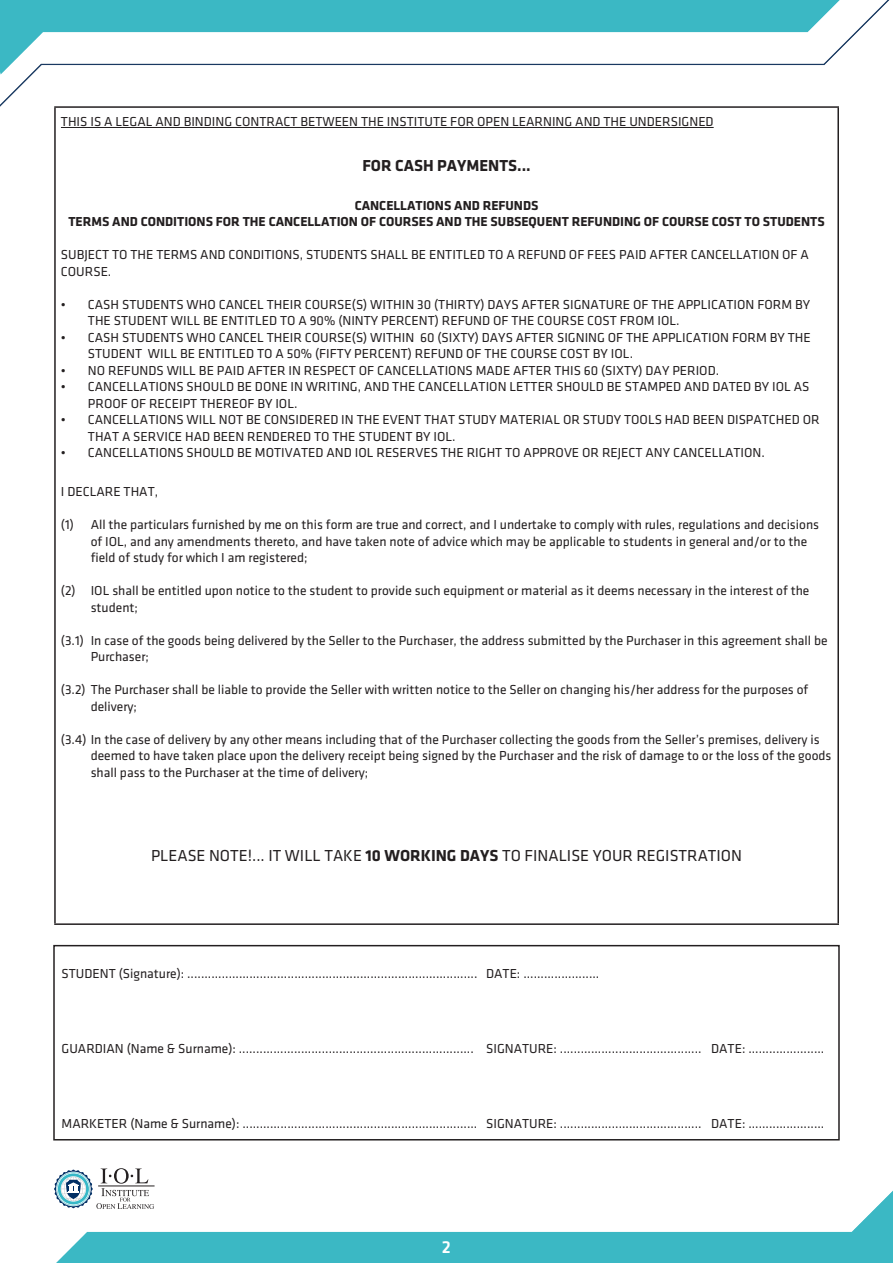
<style>
.page{position:relative;width:893px;height:1263px;background:#fff}
.page>*{position:absolute;margin:0;border:0;box-sizing:border-box;transform-origin:0 0}
.t1{font:500 18px "Klavika";color:#fff}
.t2{font:16.5px "Klavika";color:#231f20}
.t3{font:700 16.5px "Klavika";color:#231f20}
.t4{font:13.5px/16.5px "Klavika";color:#231f20}
.t5{font:700 13.5px "Klavika";color:#231f20}
.s1{font-weight:700}
</style>
<div class="page">
<img style="left:0;top:0;width:893px;height:1263px">
<svg style="left:54px;top:1168px;width:100px;height:41px"></svg>
<hr style="left:98px;top:1186px;width:57px;height:1px;background:#231f20">
<hr style="left:837px;top:108px;width:2px;height:815px;background:#231f20">
<hr style="left:54px;top:106px;width:785px;height:2px;background:#231f20">
<hr style="left:54px;top:108px;width:2px;height:815px;background:#231f20">
<hr style="left:54px;top:923px;width:785px;height:2px;background:#231f20">
<hr style="left:61px;top:127px;width:653px;height:1px;background:#231f20">
<div style="left:53px;top:945px;width:787px;height:195px;border:2px solid #231f20"></div>
<p class="t4" style="left:61px;top:113px;width:654px">THIS IS A LEGAL AND BINDING CONTRACT BETWEEN THE INSTITUTE FOR OPEN LEARNING AND THE UNDERSIGNED</p>
<p class="t3" style="left:362px;top:156px;width:170px">FOR CASH PAYMENTS...</p>
<p class="t5" style="left:355px;top:198px;width:185px">CANCELLATIONS AND REFUNDS</p>
<p class="t5" style="left:68px;top:214px;width:758px">TERMS AND CONDITIONS FOR THE CANCELLATION OF COURSES AND THE SUBSEQUENT REFUNDING OF COURSE COST TO STUDENTS</p>
<p class="t4" style="left:61px;top:247px;width:749px">SUBJECT TO THE TERMS AND CONDITIONS, STUDENTS SHALL BE ENTITLED TO A REFUND OF FEES PAID AFTER CANCELLATION OF A<br>COURSE.</p>
<p class="t4" style="left:88px;top:296px;width:724px;text-indent:-27px">• CASH STUDENTS WHO CANCEL THEIR COURSE(S) WITHIN 30 (THIRTY) DAYS AFTER SIGNATURE OF THE APPLICATION FORM BY<br>THE STUDENT WILL BE ENTITLED TO A 90% (NINTY PERCENT) REFUND OF THE COURSE COST FROM IOL.</p>
<p class="t4" style="left:88px;top:329px;width:724px;text-indent:-27px">• CASH STUDENTS WHO CANCEL THEIR COURSE(S) WITHIN 60 (SIXTY) DAYS AFTER SIGNING OF THE APPLICATION FORM BY THE<br>STUDENT WILL BE ENTITLED TO A 50% (FIFTY PERCENT) REFUND OF THE COURSE COST BY IOL.</p>
<p class="t4" style="left:61px;top:362px;width:660px">• NO REFUNDS WILL BE PAID AFTER IN RESPECT OF CANCELLATIONS MADE AFTER THIS 60 (SIXTY) DAY PERIOD.</p>
<p class="t4" style="left:88px;top:379px;width:723px;text-indent:-27px">• CANCELLATIONS SHOULD BE DONE IN WRITING, AND THE CANCELLATION LETTER SHOULD BE STAMPED AND DATED BY IOL AS<br>PROOF OF RECEIPT THEREOF BY IOL.</p>
<p class="t4" style="left:88px;top:412px;width:733px;text-indent:-27px">• CANCELLATIONS WILL NOT BE CONSIDERED IN THE EVENT THAT STUDY MATERIAL OR STUDY TOOLS HAD BEEN DISPATCHED OR<br>THAT A SERVICE HAD BEEN RENDERED TO THE STUDENT BY IOL.</p>
<p class="t4" style="left:61px;top:445px;width:705px">• CANCELLATIONS SHOULD BE MOTIVATED AND IOL RESERVES THE RIGHT TO APPROVE OR REJECT ANY CANCELLATION.</p>
<p class="t4" style="left:61px;top:484px;width:99px">I DECLARE THAT,</p>
<p class="t4" style="left:91px;top:517px;width:730px;text-indent:-30px">(1) All the particulars furnished by me on this form are true and correct, and I undertake to comply with rules, regulations and decisions of IOL, and any amendments thereto, and have taken note of advice which may be applicable to students in general and/or to the field of study for which I am registered;</p>
<p class="t4" style="left:91px;top:583px;width:720px;text-indent:-30px">(2) IOL shall be entitled upon notice to the student to provide such equipment or material as it deems necessary in the interest of the student;</p>
<p class="t4" style="left:91px;top:632px;width:738px;text-indent:-30px">(3.1) In case of the goods being delivered by the Seller to the Purchaser, the address submitted by the Purchaser in this agreement shall be<br>Purchaser;</p>
<p class="t4" style="left:91px;top:682px;width:719px;text-indent:-30px">(3.2) The Purchaser shall be liable to provide the Seller with written notice to the Seller on changing his/her address for the purposes of delivery;</p>
<p class="t4" style="left:91px;top:731px;width:742px;text-indent:-30px">(3.4) In the case of delivery by any other means including that of the Purchaser collecting the goods from the Seller’s premises, delivery is deemed to have taken place upon the delivery receipt being signed by the Purchaser and the risk of damage to or the loss of the goods shall pass to the Purchaser at the time of delivery;</p>
<p class="t2" style="left:151px;top:846px;width:592px">PLEASE NOTE!... IT WILL TAKE <span class="s1">10 WORKING DAYS</span> TO FINALISE YOUR REGISTRATION</p>
<p class="t4" style="left:62px;top:965px;width:539px">STUDENT (Signature): .................................................................................... DATE: ......................</p>
<p class="t4" style="left:62px;top:1040px;width:764px">GUARDIAN (Name &amp; Surname): .................................................................... SIGNATURE: ......................................... DATE: ......................</p>
<p class="t4" style="left:62px;top:1115px;width:764px">MARKETER (Name &amp; Surname): .................................................................... SIGNATURE: ......................................... DATE: ......................</p>
<h1 class="t1" style="left:442px;top:1237px;width:11px">2</h1>
</div>
